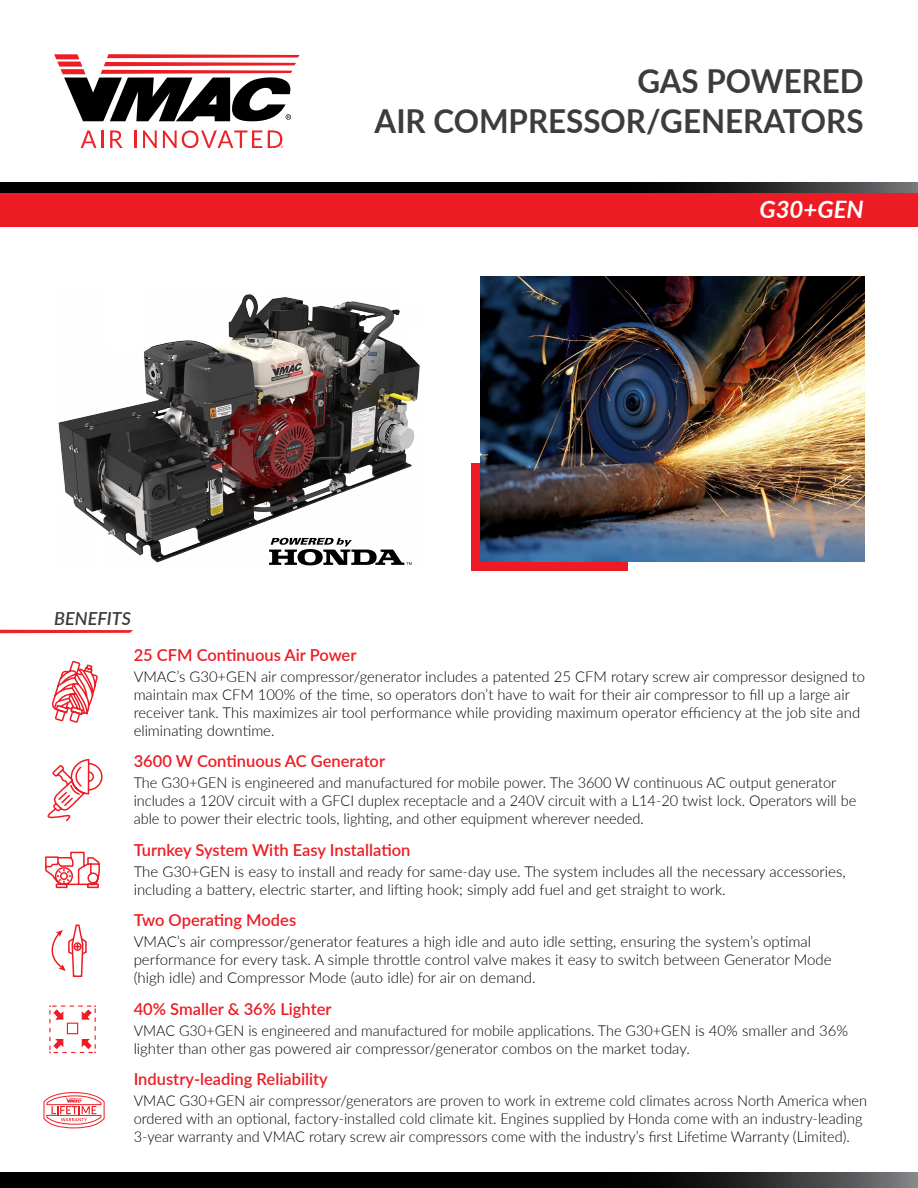
<style>
.page{position:relative;width:918px;height:1188px;background:#fff}
.page>*{position:absolute;margin:0;border:0;box-sizing:border-box;transform-origin:0 0}
.t1{font:700 33px/40.5px "Lato";color:#3c3c3d;text-align:right;scale:.95 1}
.t2{font:italic 700 24px "Lato";color:#fff}
.t3{font:italic 600 18px "Lato";color:#3c3c3d}
.t4{font:600 16.5px "Lato";color:#ed1c24}
.t5{font:300 15px/18px "Lato";color:#000}
.t6{font:300 15px/18px "Lato";color:#000;scale:.96 1}
</style>
<div class="page">
<svg style="left:0;top:1173px;width:918px;height:15px;background:#111"></svg>
<svg style="left:0;top:630px;width:133px;height:3px"></svg>
<svg style="left:43px;top:1092px;width:62px;height:37px"></svg>
<svg style="left:51px;top:660px;width:47px;height:63px"></svg>
<svg style="left:45px;top:851px;width:55px;height:38px"></svg>
<svg style="left:49px;top:1005px;width:47px;height:49px"></svg>
<div style="left:67px;top:1023px;width:11px;height:11px;border:1px solid #ed1c24"></div>
<svg style="left:47px;top:758px;width:56px;height:64px"></svg>
<svg style="left:51px;top:924px;width:36px;height:53px"></svg>
<img style="left:58px;top:294px;width:362px;height:272px">
<svg style="left:269px;top:538px;width:143px;height:27px"></svg>
<div style="left:471px;top:463px;width:156px;height:108px;background:#ed1c24"></div>
<img style="left:480px;top:277px;width:384px;height:285px">
<div style="left:0;top:192px;width:918px;height:35px;background:#ed1c24"></div>
<svg style="left:0;top:182px;width:918px;height:10px;background:#0e0e0f"></svg>
<svg style="left:54px;top:54px;width:245px;height:94px"></svg>
<h1 class="t1" style="left:375px;top:59px;width:516px">GAS POWERED<br>AIR COMPRESSOR/GENERATORS</h1>
<p class="t3" style="left:54px;top:605px;width:78px">BENEFITS</p>
<h2 class="t2" style="left:759px;top:191px;width:106px">G30+GEN</h2>
<p class="t4" style="left:134px;top:643px;width:224px">25 CFM Continuous Air Power</p>
<p class="t5" style="left:134px;top:667px;width:733px">VMAC’s G30+GEN air compressor/generator includes a patented 25 CFM rotary screw air compressor designed to maintain max CFM 100% of the time, so operators don’t have to wait for their air compressor to fill up a large air receiver tank. This maximizes air tool performance while providing maximum operator efficiency at the job site and eliminating downtime.</p>
<p class="t4" style="left:134px;top:749px;width:253px">3600 W Continuous AC Generator</p>
<p class="t5" style="left:134px;top:773px;width:724px">The G30+GEN is engineered and manufactured for mobile power. The 3600 W continuous AC output generator includes a 120V circuit with a GFCI duplex receptacle and a 240V circuit with a L14-20 twist lock. Operators will be able to power their electric tools, lighting, and other equipment wherever needed.</p>
<p class="t4" style="left:134px;top:838px;width:278px">Turnkey System With Easy Installation</p>
<p class="t5" style="left:134px;top:862px;width:714px">The G30+GEN is easy to install and ready for same-day use. The system includes all the necessary accessories, including a battery, electric starter, and lifting hook; simply add fuel and get straight to work.</p>
<p class="t4" style="left:134px;top:908px;width:164px">Two Operating Modes</p>
<p class="t5" style="left:134px;top:932px;width:699px">VMAC’s air compressor/generator features a high idle and auto idle setting, ensuring the system’s optimal performance for every task. A simple throttle control valve makes it easy to switch between Generator Mode (high idle) and Compressor Mode (auto idle) for air on demand.</p>
<p class="t4" style="left:134px;top:997px;width:199px">40% Smaller &amp; 36% Lighter</p>
<p class="t6" style="left:134px;top:1021px;width:746px">VMAC G30+GEN is engineered and manufactured for mobile applications. The G30+GEN is 40% smaller and 36% lighter than other gas powered air compressor/generator combos on the market today.</p>
<p class="t4" style="left:134px;top:1067px;width:196px">Industry-leading Reliability</p>
<p class="t5" style="left:134px;top:1091px;width:735px">VMAC G30+GEN air compressor/generators are proven to work in extreme cold climates across North America when ordered with an optional, factory-installed cold climate kit. Engines supplied by Honda come with an industry-leading<br>3-year warranty and VMAC rotary screw air compressors come with the industry’s first Lifetime Warranty (Limited).</p>
</div>
